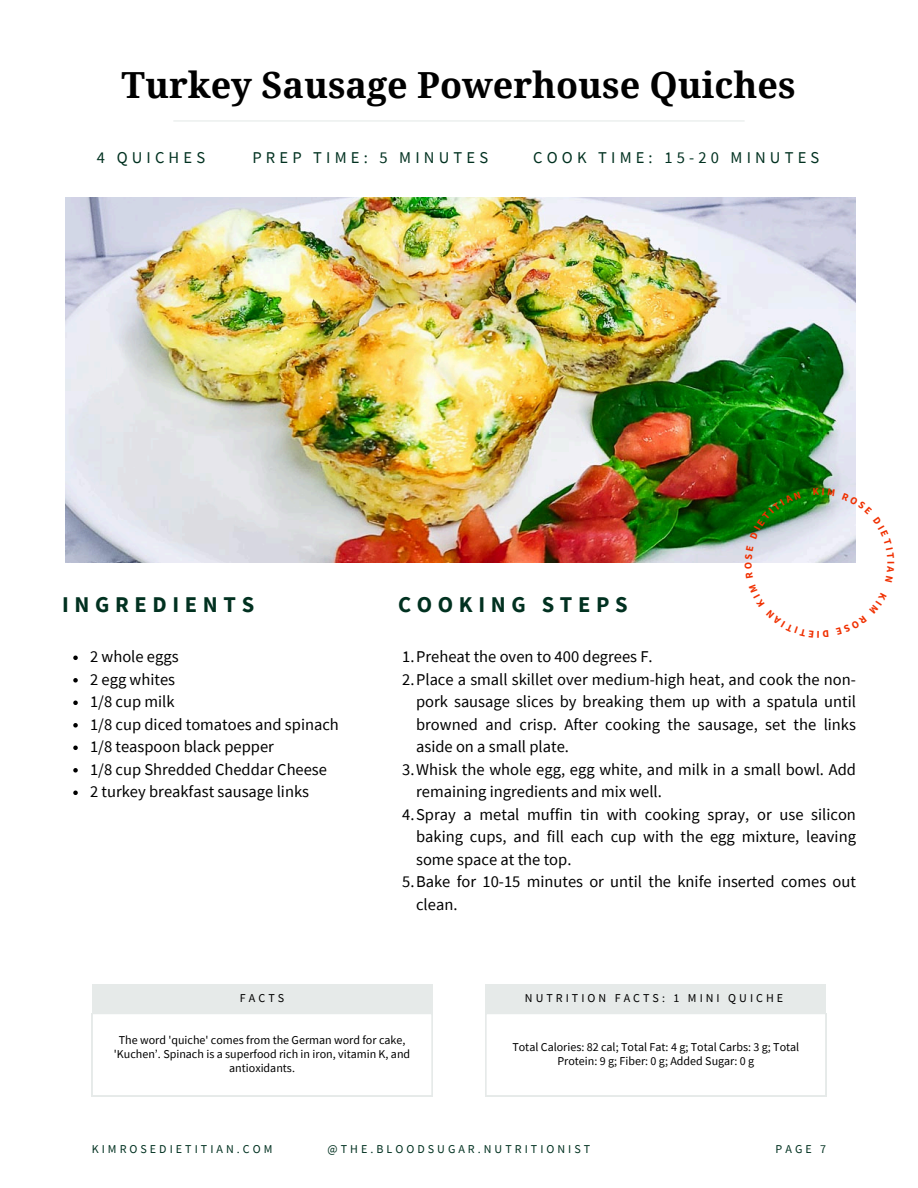
<style>
.page{position:relative;width:918px;height:1188px;background:#fff}
.page>*{position:absolute;margin:0;border:0;box-sizing:border-box;transform-origin:0 0}
.t1{font:700 36px "Droid Serif";color:#000}
.t2{font:700 22.5px "Source Sans Pro";letter-spacing:.25em;color:#013120}
.t3{font:16.5px/22.5px "Source Sans Pro";color:#000;text-align:justify}
.t4{font:16.5px "Source Sans Pro";letter-spacing:.25em;color:#013120}
.t5{font:12px/14px "Source Sans Pro";color:#000;text-align:center}
.t6{font:12px "Source Sans Pro";letter-spacing:.25em;color:#013120}
.t7{font:12px "Source Sans Pro";letter-spacing:.25em;color:#000}
.t8{font:700 10.35px "Source Sans Pro";color:#f03000}
</style>
<div class="page">
<svg style="left:73px;top:656px;width:5px;height:4px"></svg>
<svg style="left:73px;top:678px;width:5px;height:5px"></svg>
<svg style="left:73px;top:701px;width:5px;height:4px"></svg>
<svg style="left:73px;top:723px;width:5px;height:5px"></svg>
<svg style="left:73px;top:746px;width:5px;height:4px"></svg>
<svg style="left:73px;top:768px;width:5px;height:5px"></svg>
<svg style="left:73px;top:791px;width:5px;height:4px"></svg>
<div style="left:92px;top:985px;width:340px;height:28px;background:#e6eae9"></div>
<svg style="left:92px;top:1013px;width:340px;height:83px"></svg>
<div style="left:486px;top:985px;width:340px;height:28px;background:#e6eae9"></div>
<svg style="left:486px;top:1013px;width:340px;height:83px"></svg>
<hr style="left:173px;top:120px;width:572px;height:2px;background:#e6eae9">
<img style="left:65px;top:198px;width:791px;height:364px">
<svg style="left:745px;top:545px;width:9px;height:18px"></svg>
<svg style="left:750px;top:491px;width:51px;height:48px;background:#3b8c41"></svg>
<svg style="left:813px;top:488px;width:22px;height:9px"></svg>
<svg style="left:842px;top:492px;width:14px;height:66px"></svg>
<h1 class="t1" style="left:122px;top:65px;width:675px">Turkey Sausage Powerhouse Quiches</h1>
<p class="t4" style="left:97px;top:147px;width:110px">4 QUICHES</p>
<p class="t4" style="left:252px;top:147px;width:237px">PREP TIME: 5 MINUTES</p>
<p class="t4" style="left:533px;top:147px;width:288px">COOK TIME: 15-20 MINUTES</p>
<p class="t2" style="left:62px;top:590px;width:194px">INGREDIENTS</p>
<h3 class="t3" style="left:90px;top:645px;width:90px">2 whole eggs</h3>
<h3 class="t3" style="left:90px;top:668px;width:87px">2 egg whites</h3>
<h3 class="t3" style="left:90px;top:690px;width:86px">1/8 cup milk</h3>
<p class="t3" style="left:90px;top:713px;width:250px">1/8 cup diced tomatoes and spinach</p>
<p class="t3" style="left:90px;top:735px;width:185px">1/8 teaspoon black pepper</p>
<h2 class="t3" style="left:90px;top:758px;width:239px">1/8 cup Shredded Cheddar Cheese</h2>
<h2 class="t3" style="left:90px;top:780px;width:221px">2 turkey breakfast sausage links</h2>
<p class="t2" style="left:398px;top:590px;width:231px">COOKING STEPS</p>
<p class="t3" style="left:402px;top:645px;width:252px">1.Preheat the oven to 400 degrees F.</p>
<p class="t3" style="left:416px;top:668px;width:441px;text-indent:-14px">2.Place a small skillet over medium-high heat, and cook the non&shy;pork sausage slices by breaking them up with a spatula until browned and crisp. After cooking the sausage, set the links aside on a small plate.</p>
<p class="t3" style="left:416px;top:758px;width:441px;text-indent:-14px">3.Whisk the whole egg, egg white, and milk in a small bowl. Add remaining ingredients and mix well.</p>
<p class="t3" style="left:416px;top:803px;width:441px;text-indent:-14px">4.Spray a metal muffin tin with cooking spray, or use silicon baking cups, and fill each cup with the egg mixture, leaving some space at the top.</p>
<p class="t3" style="left:416px;top:870px;width:441px;text-indent:-14px">5.Bake for 10-15 minutes or until the knife inserted comes out clean.</p>
<p class="t8" style="left:898px;top:561px;width:5px;rotate:90deg">I</p>
<p class="t5" style="left:240px;top:991px;width:46px">FACTS</p>
<p class="t5" style="left:114px;top:1032px;width:298px">The word 'quiche' comes from the German word for cake, 'Kuchen’. Spinach is a superfood rich in iron, vitamin K, and antioxidants.</p>
<p class="t5" style="left:512px;top:1040px;width:288px">Total Calories: 82 cal; Total Fat: 4 g; Total Carbs: 3 g; Total<br>Protein: 9 g; Fiber: 0 g; Added Sugar: 0 g</p>
<h6 class="t7" style="left:525px;top:990px;width:260px">NUTRITION FACTS: 1 MINI QUICHE</h6>
<p class="t6" style="left:92px;top:1141px;width:182px">KIMROSEDIETITIAN.COM</p>
<p class="t6" style="left:328px;top:1141px;width:264px">@THE.BLOODSUGAR.NUTRITIONIST</p>
<h5 class="t6" style="left:776px;top:1141px;width:52px">PAGE 7</h5>
</div>
